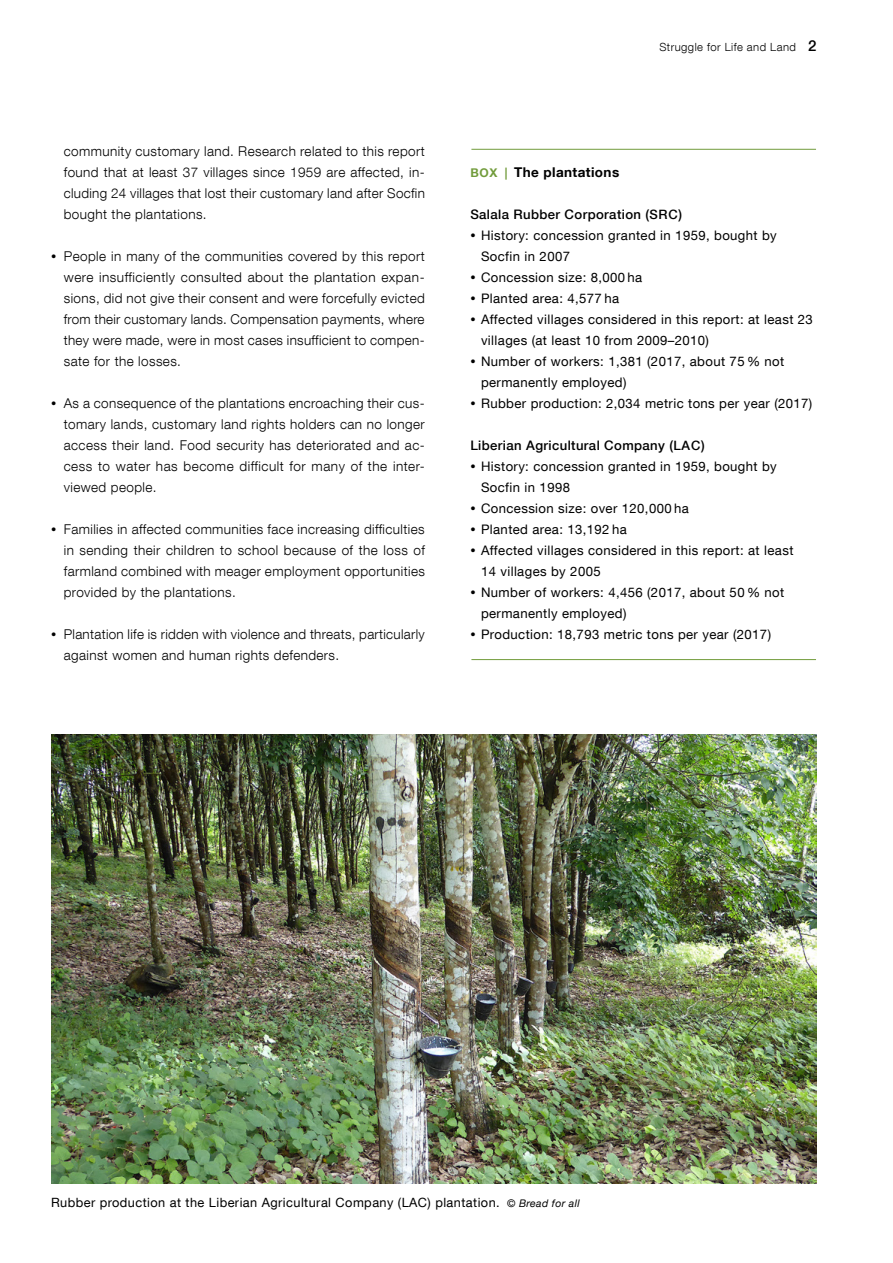
<style>
.page{position:relative;width:893px;height:1263px;background:#fff}
.page>*{position:absolute;margin:0;border:0;box-sizing:border-box;transform-origin:0 0}
._03_Lauftext_Aufzähl{font:300 13.5px/21px "Helvetica Neue LT Com";letter-spacing:.03em;color:#000;text-align:justify}
._01-B_Zwischentitel{font:700 13.5px "Helvetica Neue LT Com";letter-spacing:.03em;color:#000}
._04_Laufschrift_Box{font:13.2px/21px "Helvetica Neue LT Com";letter-spacing:.03em;color:#000}
._04_Laufschrift_Box-2{font:500 13.2px "Helvetica Neue LT Com";letter-spacing:.03em;color:#000}
._05_Bildlegende{font:12.75px "Helvetica Neue LT Com";letter-spacing:.035em;color:#000}
.t1{font:300 11.25px "Helvetica Neue LT Com";letter-spacing:.04em;color:#000}
.s1{font-size:10.5px}
.s2{font-weight:500;font-size:15px}
.s3{font-size:12px;color:#729c3c}
.s4{font-size:12.9px}
.s5{font-weight:300;font-size:10.5px}
.s6{font-family:"Helvetica Neue";font-style:italic;font-size:10.5px}
</style>
<div class="page">
<hr style="left:471px;top:149px;width:345px;height:1px;background:#729c3c">
<hr style="left:471px;top:659px;width:345px;height:1px;background:#729c3c">
<img style="left:51px;top:734px;width:765px;height:450px">
<p class="_03_Lauftext_Aufzähl" style="left:64px;top:140px;width:363px">community customary land. Research related to this report found that at least 37 villages since 1959 are affected, in&shy;cluding 24 villages that lost their customary land after Socfin bought the plantations.</p>
<p class="_03_Lauftext_Aufzähl" style="left:64px;top:245px;width:363px;text-indent:-13px"><span class="s1">•</span> People in many of the communities covered by this report were insufficiently consulted about the plantation expan&shy;sions, did not give their consent and were forcefully evicted from their customary lands. Compensation payments, where they were made, were in most cases insufficient to compen&shy;sate for the losses.</p>
<p class="_03_Lauftext_Aufzähl" style="left:64px;top:392px;width:362px;text-indent:-13px"><span class="s1">•</span> As a consequence of the plantations encroaching their cus&shy;tomary lands, customary land rights holders can no longer access their land. Food security has deteriorated and ac&shy;cess to water has become difficult for many of the inter&shy;viewed people.</p>
<p class="_03_Lauftext_Aufzähl" style="left:64px;top:518px;width:363px;text-indent:-13px"><span class="s1">•</span> Families in affected communities face increasing difficulties in sending their children to school because of the loss of farmland combined with meager employment opportunities provided by the plantations.</p>
<p class="_03_Lauftext_Aufzähl" style="left:64px;top:623px;width:362px;text-indent:-13px"><span class="s1">•</span> Plantation life is ridden with violence and threats, particularly against women and human rights defenders.</p>
<p class="t1" style="left:659px;top:40px;width:158px">Struggle for Life and Land <span class="s2">2</span></p>
<p class="_01-B_Zwischentitel" style="left:470px;top:164px;width:150px"><span class="s3">BOX |</span> The plantations</p>
<p class="_04_Laufschrift_Box-2" style="left:470px;top:206px;width:213px">Salala Rubber Corporation (<span class="s4">SRC</span>)</p>
<p class="_04_Laufschrift_Box" style="left:481px;top:225px;width:297px;text-indent:-11px"><span class="s5">•</span> History: concession granted in 1959, bought by<br>Socfin in 2007</p>
<p class="_04_Laufschrift_Box" style="left:470px;top:267px;width:173px"><span class="s5">•</span> Concession size: 8,000 ha</p>
<p class="_04_Laufschrift_Box" style="left:470px;top:288px;width:150px"><span class="s5">•</span> Planted area: 4,577 ha</p>
<p class="_04_Laufschrift_Box" style="left:481px;top:309px;width:333px;text-indent:-11px"><span class="s5">•</span> Affected villages considered in this report: at least 23 villages (at least 10 from 2009–2010)</p>
<p class="_04_Laufschrift_Box" style="left:481px;top:351px;width:305px;text-indent:-11px"><span class="s5">•</span> Number of workers: 1,381 (2017, about 75 % not permanently employed)</p>
<p class="_04_Laufschrift_Box" style="left:470px;top:393px;width:343px"><span class="s5">•</span> Rubber production: 2,034 metric tons per year (2017)</p>
<p class="_04_Laufschrift_Box-2" style="left:470px;top:437px;width:236px">Liberian Agricultural Company (<span class="s4">LAC</span>)</p>
<p class="_04_Laufschrift_Box" style="left:481px;top:456px;width:297px;text-indent:-11px"><span class="s5">•</span> History: concession granted in 1959, bought by<br>Socfin in 1998</p>
<p class="_04_Laufschrift_Box" style="left:470px;top:498px;width:220px"><span class="s5">•</span> Concession size: over 120,000 ha</p>
<p class="_04_Laufschrift_Box" style="left:470px;top:519px;width:158px"><span class="s5">•</span> Planted area: 13,192 ha</p>
<p class="_04_Laufschrift_Box" style="left:481px;top:540px;width:314px;text-indent:-11px"><span class="s5">•</span> Affected villages considered in this report: at least<br>14 villages by 2005</p>
<p class="_04_Laufschrift_Box" style="left:481px;top:582px;width:305px;text-indent:-11px"><span class="s5">•</span> Number of workers: 4,456 (2017, about 50 % not permanently employed)</p>
<p class="_04_Laufschrift_Box" style="left:470px;top:624px;width:302px"><span class="s5">•</span> Production: 18,793 metric tons per year (2017)</p>
<p class="_05_Bildlegende" style="left:51px;top:1194px;width:530px">Rubber production at the Liberian Agricultural Company (LAC) plantation. <span class="s1">©</span> <span class="s6">Bread for all</span></p>
</div>
